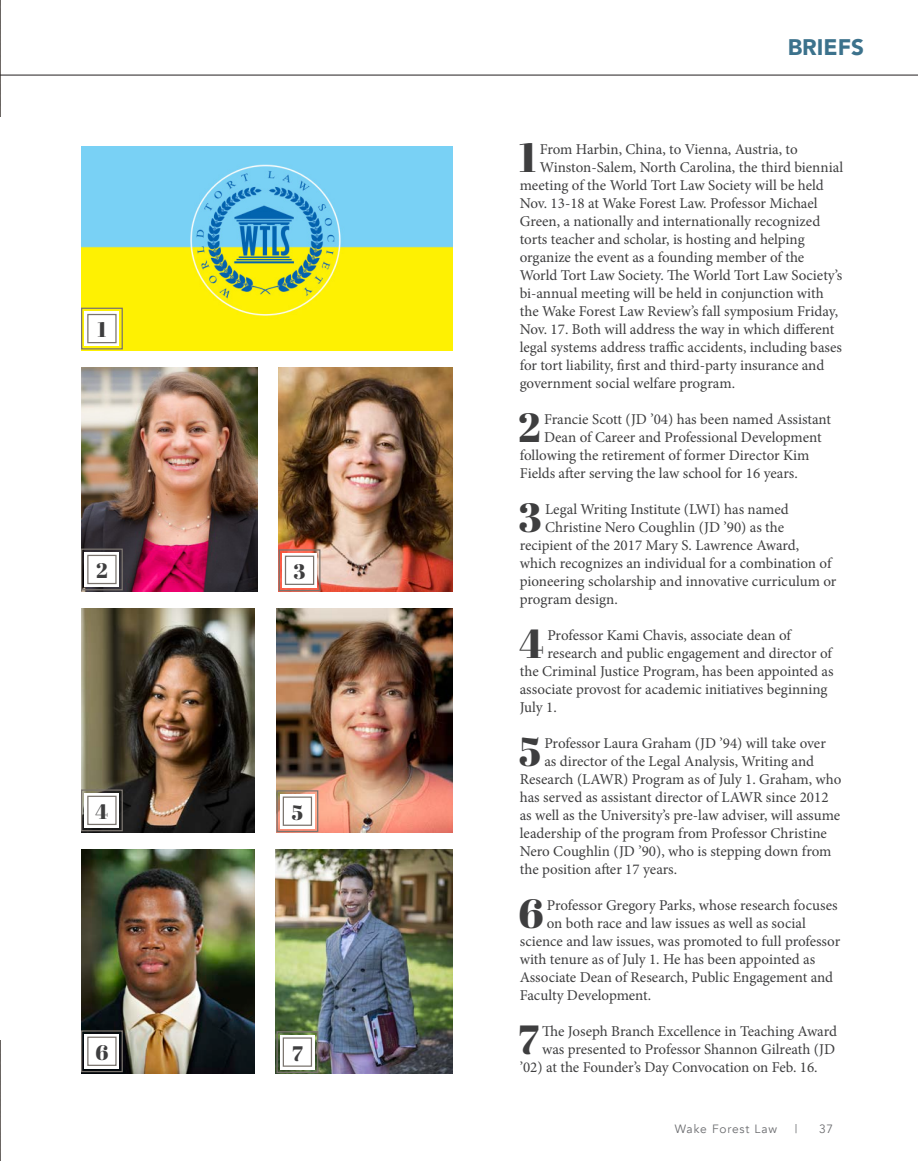
<style>
.page{position:relative;width:918px;height:1161px;background:#fff}
.page>*{position:absolute;margin:0;border:0;box-sizing:border-box;transform-origin:0 0}
.t1{font:40.65px "Abril Fatface";color:#3e3e3f}
.t2{font:900 22.5px "Avenir";color:#3c728c}
.t3{font:21px "Abril Fatface";color:#3e3e3f}
.t4{font:15px "Minion Pro";color:#3e3e3f}
.t5{font:12px "Avenir";letter-spacing:.07em;color:#6c6d70}
</style>
<div class="page">
<img style="left:0;top:0;width:1px;height:116px">
<img style="left:0;top:1040px;width:1px;height:121px">
<hr style="left:0;top:75px;width:918px;height:1px;background:#231f20">
<img style="left:81px;top:368px;width:176px;height:223px">
<img style="left:81px;top:609px;width:174px;height:223px">
<img style="left:279px;top:368px;width:173px;height:223px">
<img style="left:275px;top:850px;width:177px;height:223px">
<img style="left:276px;top:609px;width:176px;height:223px">
<img style="left:81px;top:850px;width:174px;height:223px">
<img style="left:81px;top:147px;width:371px;height:203px">
<svg style="left:81px;top:307px;width:42px;height:43px"></svg>
<div style="left:87px;top:314px;width:30px;height:29px;border:1px solid #7a746e"></div>
<svg style="left:81px;top:548px;width:42px;height:43px"></svg>
<div style="left:87px;top:555px;width:30px;height:29px;border:1px solid #7a746e"></div>
<svg style="left:278px;top:549px;width:43px;height:43px"></svg>
<div style="left:285px;top:556px;width:29px;height:29px;border:1px solid #7a746e"></div>
<svg style="left:81px;top:789px;width:42px;height:43px"></svg>
<div style="left:87px;top:796px;width:30px;height:29px;border:1px solid #7a746e"></div>
<svg style="left:276px;top:790px;width:43px;height:43px"></svg>
<div style="left:283px;top:797px;width:29px;height:29px;border:1px solid #7a746e"></div>
<svg style="left:81px;top:1030px;width:42px;height:43px"></svg>
<div style="left:87px;top:1037px;width:30px;height:29px;border:1px solid #7a746e"></div>
<svg style="left:276px;top:1031px;width:43px;height:43px"></svg>
<div style="left:283px;top:1037px;width:29px;height:30px;border:1px solid #7a746e"></div>
<h3 class="t3" style="left:97px;top:315px;width:10px">1</h3>
<h3 class="t3" style="left:96px;top:556px;width:13px">2</h3>
<h3 class="t3" style="left:294px;top:557px;width:14px">3</h3>
<h3 class="t3" style="left:96px;top:797px;width:14px">4</h3>
<h3 class="t3" style="left:292px;top:798px;width:13px">5</h3>
<h3 class="t3" style="left:95px;top:1038px;width:14px">6</h3>
<h3 class="t3" style="left:292px;top:1039px;width:12px">7</h3>
<h2 class="t2" style="left:788px;top:28px;width:78px">BRIEFS</h2>
<h1 class="t1" style="left:519px;top:129px;width:19px">1</h1>
<p class="t4" style="left:540px;top:139px;width:260px">From Harbin, China, to Vienna, Austria, to</p>
<p class="t4" style="left:540px;top:157px;width:305px">Winston-Salem, North Carolina, the third biennial</p>
<p class="t4" style="left:520px;top:175px;width:306px">meeting of the World Tort Law Society will be held</p>
<p class="t4" style="left:520px;top:193px;width:299px">Nov. 13-18 at Wake Forest Law. Professor Michael</p>
<p class="t4" style="left:520px;top:211px;width:302px">Green, a nationally and internationally recognized</p>
<p class="t4" style="left:520px;top:229px;width:286px">torts teacher and scholar, is hosting and helping</p>
<p class="t4" style="left:520px;top:247px;width:286px">organize the event as a founding member of the</p>
<p class="t4" style="left:520px;top:265px;width:324px">World Tort Law Society. The World Tort Law Society’s</p>
<p class="t4" style="left:520px;top:283px;width:306px">bi-annual meeting will be held in conjunction with</p>
<p class="t4" style="left:520px;top:301px;width:320px">the Wake Forest Law Review’s fall symposium Friday,</p>
<p class="t4" style="left:520px;top:319px;width:316px">Nov. 17. Both will address the way in which different</p>
<p class="t4" style="left:520px;top:337px;width:324px">legal systems address traffic accidents, including bases</p>
<p class="t4" style="left:520px;top:355px;width:306px">for tort liability, first and third-party insurance and</p>
<p class="t4" style="left:520px;top:373px;width:217px">government social welfare program.</p>
<h1 class="t1" style="left:518px;top:399px;width:24px">2</h1>
<p class="t4" style="left:544px;top:409px;width:288px">Francie Scott (JD ’04) has been named Assistant</p>
<p class="t4" style="left:544px;top:427px;width:279px">Dean of Career and Professional Development</p>
<p class="t4" style="left:520px;top:445px;width:291px">following the retirement of former Director Kim</p>
<p class="t4" style="left:520px;top:463px;width:280px">Fields after serving the law school for 16 years.</p>
<h1 class="t1" style="left:519px;top:489px;width:25px">3</h1>
<p class="t4" style="left:545px;top:499px;width:245px">Legal Writing Institute (LWI) has named</p>
<p class="t4" style="left:545px;top:517px;width:241px">Christine Nero Coughlin (JD ’90) as the</p>
<p class="t4" style="left:520px;top:535px;width:281px">recipient of the 2017 Mary S. Lawrence Award,</p>
<p class="t4" style="left:520px;top:553px;width:313px">which recognizes an individual for a combination of</p>
<p class="t4" style="left:520px;top:571px;width:318px">pioneering scholarship and innovative curriculum or</p>
<p class="t4" style="left:520px;top:589px;width:100px">program design.</p>
<h1 class="t1" style="left:520px;top:615px;width:26px">4</h1>
<p class="t4" style="left:547px;top:625px;width:245px">Professor Kami Chavis, associate dean of</p>
<p class="t4" style="left:547px;top:643px;width:286px">research and public engagement and director of</p>
<p class="t4" style="left:520px;top:661px;width:315px">the Criminal Justice Program, has been appointed as</p>
<p class="t4" style="left:520px;top:679px;width:309px">associate provost for academic initiatives beginning</p>
<p class="t4" style="left:520px;top:697px;width:39px">July 1.</p>
<h1 class="t1" style="left:519px;top:723px;width:23px">5</h1>
<p class="t4" style="left:544px;top:733px;width:283px">Professor Laura Graham (JD ’94) will take over</p>
<p class="t4" style="left:544px;top:751px;width:271px">as director of the Legal Analysis, Writing and</p>
<p class="t4" style="left:520px;top:769px;width:323px">Research (LAWR) Program as of July 1. Graham, who</p>
<p class="t4" style="left:520px;top:787px;width:310px">has served as assistant director of LAWR since 2012</p>
<p class="t4" style="left:520px;top:805px;width:322px">as well as the University’s pre-law adviser, will assume</p>
<p class="t4" style="left:520px;top:823px;width:309px">leadership of the program from Professor Christine</p>
<p class="t4" style="left:520px;top:841px;width:313px">Nero Coughlin (JD ’90), who is stepping down from</p>
<p class="t4" style="left:520px;top:859px;width:159px">the position after 17 years.</p>
<h1 class="t1" style="left:518px;top:885px;width:27px">6</h1>
<p class="t4" style="left:547px;top:895px;width:292px">Professor Gregory Parks, whose research focuses</p>
<p class="t4" style="left:547px;top:913px;width:261px">on both race and law issues as well as social</p>
<p class="t4" style="left:520px;top:931px;width:322px">science and law issues, was promoted to full professor</p>
<p class="t4" style="left:520px;top:949px;width:297px">with tenure as of July 1. He has been appointed as</p>
<p class="t4" style="left:520px;top:967px;width:315px">Associate Dean of Research, Public Engagement and</p>
<p class="t4" style="left:520px;top:985px;width:133px">Faculty Development.</p>
<h1 class="t1" style="left:518px;top:1011px;width:22px">7</h1>
<p class="t4" style="left:542px;top:1021px;width:296px">The Joseph Branch Excellence in Teaching Award</p>
<p class="t4" style="left:542px;top:1039px;width:295px">was presented to Professor Shannon Gilreath (JD</p>
<p class="t4" style="left:520px;top:1057px;width:299px">’02) at the Founder’s Day Convocation on Feb. 16.</p>
<p class="t5" style="left:675px;top:1121px;width:104px">Wake Forest Law</p>
<p class="t5" style="left:795px;top:1121px;width:4px">|</p>
<p class="t5" style="left:819px;top:1121px;width:16px">37</p>
</div>
